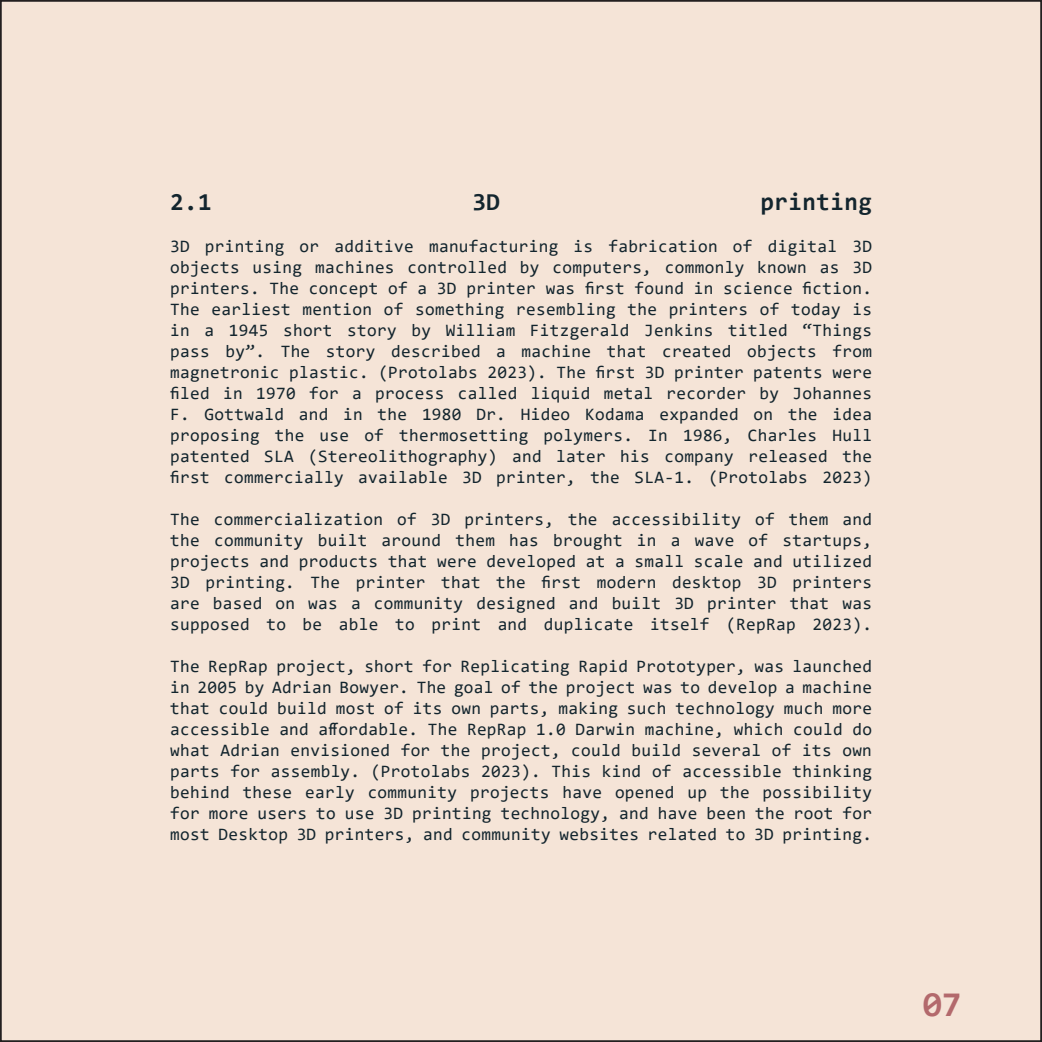
<style>
.page{position:relative;width:1042px;height:1042px;background:#fff}
.page>*{position:absolute;margin:0;border:0;box-sizing:border-box;transform-origin:0 0}
.Title_Page{font:700 35px "Consolas";color:#b3696c}
.Lower_Title{font:700 24.5px "Consolas";letter-spacing:.02em;color:#13252e}
.t1{font:17.5px/21px "Consolas";letter-spacing:.02em;color:#13252e;text-align:justify}
</style>
<div class="page">
<div style="left:1px;top:1px;width:1040px;height:1040px;background:#f5e4d7"></div>
<svg style="left:0;top:0;width:1px;height:1042px"></svg>
<p class="Lower_Title" style="left:170px;top:186px;width:43px">2.1</p>
<p class="Lower_Title" style="left:472px;top:186px;width:29px">3D</p>
<p class="Lower_Title" style="left:760px;top:186px;width:113px">printing</p>
<p class="t1" style="left:170px;top:235px;width:703px">3D printing or additive manufacturing is fabrication of digital 3D objects using machines controlled by computers, commonly known as 3D printers. The concept of a 3D printer was first found in science fiction.<br>The earliest mention of something resembling the printers of today is in a 1945 short story by William Fitzgerald Jenkins titled “Things pass by”. The story described a machine that created objects from magnetronic plastic. (Protolabs 2023). The first 3D printer patents were filed in 1970 for a process called liquid metal recorder by Johannes F. Gottwald and in the 1980 Dr. Hideo Kodama expanded on the idea proposing the use of thermosetting polymers. In 1986, Charles Hull patented SLA (Stereolithography) and later his company released the first commercially available 3D printer, the SLA-1. (Protolabs 2023)</p>
<p class="t1" style="left:170px;top:508px;width:703px">The commercialization of 3D printers, the accessibility of them and the community built around them has brought in a wave of startups, projects and products that were developed at a small scale and utilized 3D printing. The printer that the first modern desktop 3D printers are based on was a community designed and built 3D printer that was supposed to be able to print and duplicate itself (RepRap 2023).</p>
<p class="t1" style="left:170px;top:655px;width:703px">The RepRap project, short for Replicating Rapid Prototyper, was launched in 2005 by Adrian Bowyer. The goal of the project was to develop a machine that could build most of its own parts, making such technology much more accessible and affordable. The RepRap 1.0 Darwin machine, which could do what Adrian envisioned for the project, could build several of its own parts for assembly. (Protolabs 2023). This kind of accessible thinking behind these early community projects have opened up the possibility for more users to use 3D printing technology, and have been the root for most Desktop 3D printers, and community websites related to 3D printing.</p>
<p class="Title_Page" style="left:923px;top:982px;width:40px">07</p>
</div>
